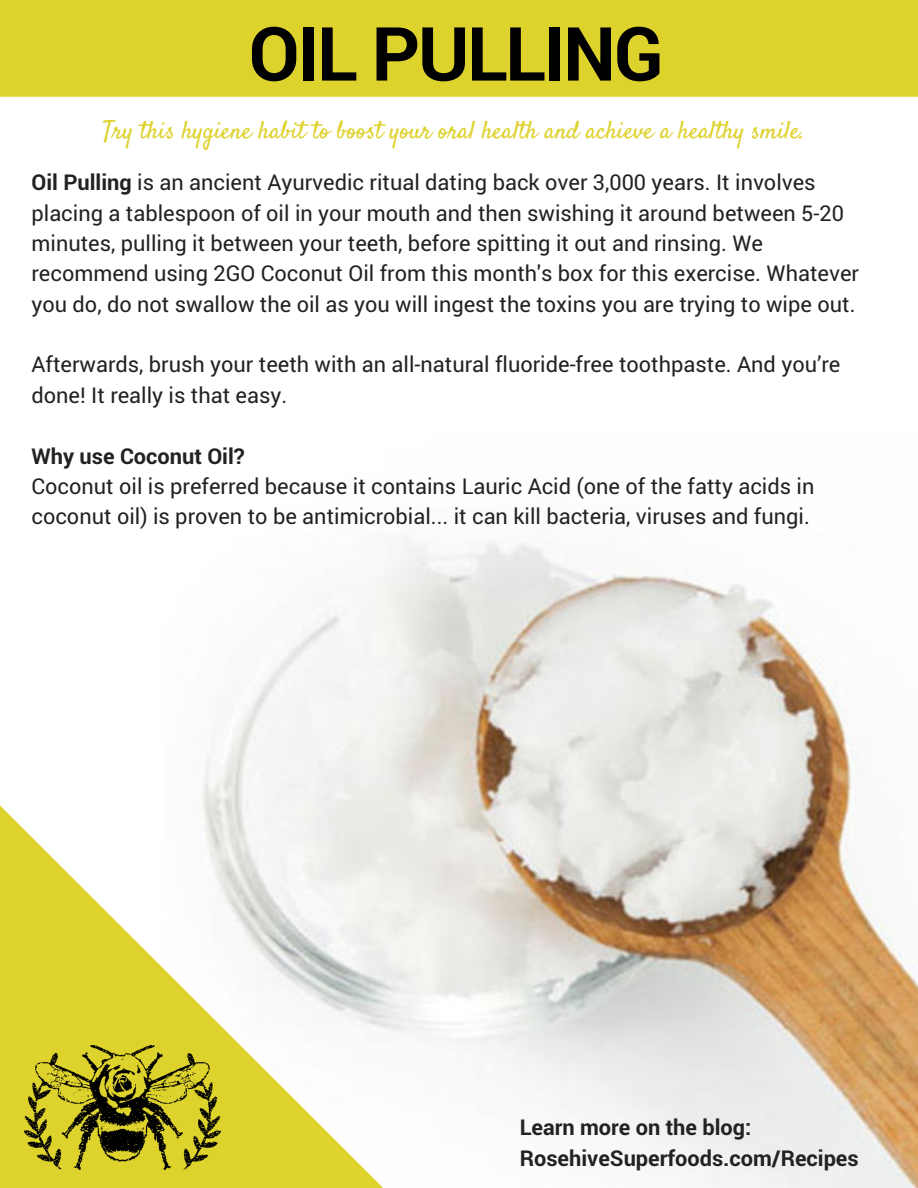
<style>
.page{position:relative;width:918px;height:1188px;background:#fff}
.page>*{position:absolute;margin:0;border:0;box-sizing:border-box;transform-origin:0 0}
.t1{font:700 74.7px "Roboto";letter-spacing:-.03em;color:#000}
.t2{font:24.9px "Satisfy";color:#ded22d}
.t3{font:21.75px/30.3px "Roboto";color:#222}
.t4{font:700 21.75px/30.3px "Roboto";color:#222}
.s1{font-weight:700}
</style>
<div class="page">
<img style="left:202px;top:537px;width:716px;height:651px">
<div style="left:0;top:0;width:918px;height:97px;background:#ded22d"></div>
<svg style="left:0;top:801px;width:607px;height:387px"></svg>
<img style="left:25px;top:1045px;width:195px;height:125px">
<h1 class="t1" style="left:249px;top:2px;width:416px">OIL PULLING</h1>
<p class="t2" style="left:102px;top:115px;width:704px">Try this hygiene habit to boost your oral health and achieve a healthy smile.</p>
<p class="t3" style="left:32px;top:167px;width:829px"><span class="s1">Oil Pulling</span> is an ancient Ayurvedic ritual dating back over 3,000 years. It involves placing a tablespoon of oil in your mouth and then swishing it around between 5-20 minutes, pulling it between your teeth, before spitting it out and rinsing. We recommend using 2GO Coconut Oil from this month's box for this exercise. Whatever you do, do not swallow the oil as you will ingest the toxins you are trying to wipe out.</p>
<p class="t3" style="left:32px;top:349px;width:810px">Afterwards, brush your teeth with an all-natural fluoride-free toothpaste. And you’re done! It really is that easy.</p>
<p class="t4" style="left:32px;top:440px;width:215px">Why use Coconut Oil?</p>
<p class="t3" style="left:32px;top:470px;width:784px">Coconut oil is preferred because it contains Lauric Acid (one of the fatty acids in coconut oil) is proven to be antimicrobial... it can kill bacteria, viruses and fungi.</p>
<p class="t4" style="left:520px;top:1112px;width:340px">Learn more on the blog:<br>RosehiveSuperfoods.com/Recipes</p>
</div>
